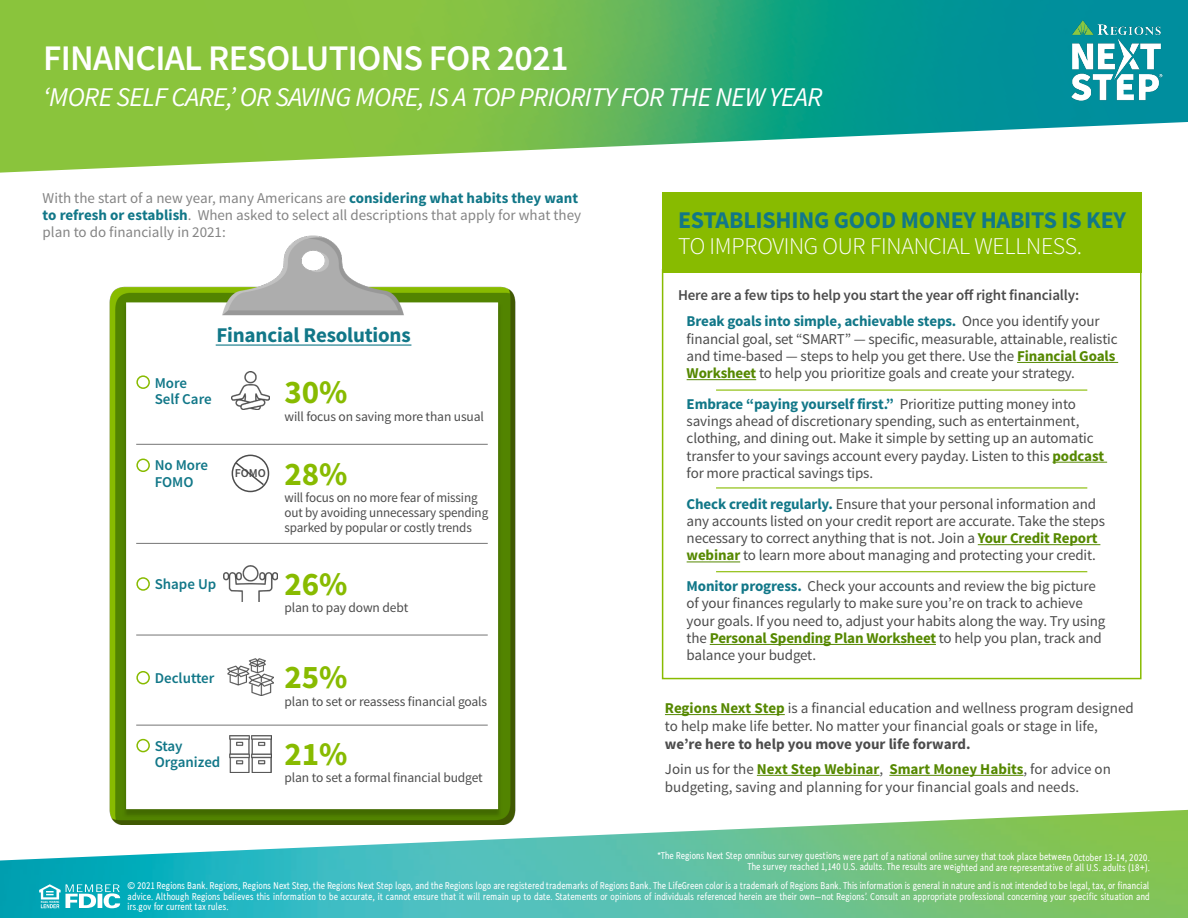
<style>
.page{position:relative;width:1188px;height:918px;background:#fff}
.page>*{position:absolute;margin:0;border:0;box-sizing:border-box;transform-origin:0 0}
.No_Spacing_wrd_4{font:600 36px "Source Sans Pro";letter-spacing:-.02em;color:#fff}
.Paragraph_Style_1{font:700 33px "Source Sans Pro";color:#8b0}
.Normal_wrd_4{font:italic 27px "Source Sans Pro";letter-spacing:-.02em;color:#fff}
.Paragraph_Style_1-2{font:700 24px/25.5px "Source Sans Pro";letter-spacing:-.01em;color:#178}
.Paragraph_Style_1-3{font:700 21px "Source Sans Pro";letter-spacing:-.01em;color:#178}
.Paragraph_Style_1-4{font:15px/17.2px "Source Sans Pro";letter-spacing:-.01em;color:#4c4c4c}
.Paragraph_Style_1-5{font:15px/17.2px "Source Sans Pro";color:#848484}
.Paragraph_Style_1-6{font:600 15px "Source Sans Pro";letter-spacing:-.01em;color:#4c4c4c}
.t1{font:600 15px/16.5px "Source Sans Pro";color:#178}
.Paragraph_Style_1-7{font:13.5px/15px "Source Sans Pro";letter-spacing:-.01em;color:#4c4c4c}
.t2{font:600 12px "Source Sans Pro";color:#4c4c4c}
.t3{font:10.5px/10.5px "Regions Sans Condensed";letter-spacing:-.005em;color:#fff;text-align:right}
.s1{font-weight:700;color:#178}
.s2{font-weight:300;color:#fff}
.s3{font-weight:700;color:#580}
.s4{font-weight:700}
</style>
<div class="page">
<img style="left:0;top:0;width:1188px;height:173px">
<img style="left:1072px;top:21px;width:92px;height:79px">
<hr style="left:665px;top:714px;width:120px;height:1px;background:#580">
<hr style="left:757px;top:775px;width:123px;height:1px;background:#580">
<hr style="left:889px;top:775px;width:135px;height:1px;background:#580">
<hr style="left:1017px;top:362px;width:101px;height:1px;background:#580">
<hr style="left:687px;top:379px;width:69px;height:1px;background:#580">
<hr style="left:1052px;top:462px;width:55px;height:1px;background:#580">
<hr style="left:978px;top:544px;width:122px;height:1px;background:#580">
<hr style="left:687px;top:562px;width:53px;height:1px;background:#580">
<hr style="left:710px;top:644px;width:226px;height:1px;background:#580">
<hr style="left:716px;top:571px;width:371px;height:1px;background:#8b0">
<hr style="left:716px;top:487px;width:371px;height:2px;background:#8b0">
<hr style="left:716px;top:390px;width:371px;height:1px;background:#8b0">
<img style="left:0;top:810px;width:1188px;height:108px">
<svg style="left:39px;top:884px;width:81px;height:24px"></svg>
<div style="left:662px;top:193px;width:480px;height:80px;background:#8b0"></div>
<img style="left:109px;top:235px;width:408px;height:589px">
<img style="left:232px;top:372px;width:37px;height:38px">
<div style="left:136px;top:375px;width:14px;height:14px;border:2px solid #8b0;border-radius:50%"></div>
<img style="left:228px;top:658px;width:45px;height:38px">
<div style="left:136px;top:671px;width:14px;height:13px;border:2px solid #8b0;border-radius:50%"></div>
<img style="left:230px;top:735px;width:41px;height:38px">
<div style="left:136px;top:739px;width:14px;height:13px;border:2px solid #8b0;border-radius:50%"></div>
<hr style="left:136px;top:725px;width:352px;height:1px;background:#848484">
<hr style="left:136px;top:634px;width:352px;height:2px;background:#848484">
<hr style="left:136px;top:543px;width:352px;height:1px;background:#848484">
<hr style="left:136px;top:444px;width:352px;height:1px;background:#848484">
<hr style="left:216px;top:345px;width:195px;height:1px;background:#178">
<div style="left:136px;top:459px;width:14px;height:13px;border:2px solid #8b0;border-radius:50%"></div>
<svg style="left:231px;top:454px;width:39px;height:39px"></svg>
<div style="left:136px;top:577px;width:14px;height:14px;border:2px solid #8b0;border-radius:50%"></div>
<img style="left:223px;top:566px;width:54px;height:35px">
<p class="No_Spacing_wrd_4" style="left:43px;top:34px;width:527px">FINANCIAL RESOLUTIONS FOR 2021</p>
<p class="Normal_wrd_4" style="left:43px;top:80px;width:781px">‘MORE SELF CARE,’ OR SAVING MORE, IS A TOP PRIORITY FOR THE NEW YEAR</p>
<p class="Paragraph_Style_1-5" style="left:43px;top:189px;width:540px">With the start of a new year, many Americans are <span class="s1">considering what habits they want to refresh or establish</span>. When asked to select all descriptions that apply for what they plan to do financially in 2021:</p>
<p class="Paragraph_Style_1-3" style="left:216px;top:321px;width:196px">Financial Resolutions</p>
<p class="t1" style="left:155px;top:374px;width:59px">More<br>Self Care</p>
<p class="t1" style="left:155px;top:457px;width:55px">No More<br>FOMO</p>
<p class="t2" style="left:235px;top:465px;width:33px">FOMO</p>
<p class="t1" style="left:155px;top:576px;width:63px">Shape Up</p>
<p class="Paragraph_Style_1" style="left:284px;top:370px;width:65px">30%</p>
<p class="Paragraph_Style_1-7" style="left:284px;top:409px;width:201px">will focus on saving more than usual</p>
<p class="Paragraph_Style_1" style="left:284px;top:452px;width:65px">28%</p>
<p class="Paragraph_Style_1-7" style="left:284px;top:491px;width:205px">will focus on no more fear of missing out by avoiding unnecessary spending sparked by popular or costly trends</p>
<p class="Paragraph_Style_1" style="left:284px;top:563px;width:65px">26%</p>
<p class="Paragraph_Style_1-7" style="left:284px;top:601px;width:125px">plan to pay down debt</p>
<p class="t1" style="left:155px;top:669px;width:61px">Declutter</p>
<p class="t1" style="left:155px;top:738px;width:67px">Stay<br>Organized</p>
<p class="Paragraph_Style_1" style="left:284px;top:656px;width:65px">25%</p>
<p class="Paragraph_Style_1-7" style="left:284px;top:694px;width:204px">plan to set or reassess financial goals</p>
<p class="Paragraph_Style_1" style="left:284px;top:733px;width:65px">21%</p>
<p class="Paragraph_Style_1-7" style="left:284px;top:771px;width:200px">plan to set a formal financial budget</p>
<p class="Paragraph_Style_1-2" style="left:678px;top:208px;width:450px">ESTABLISHING GOOD MONEY HABITS IS KEY<br><span class="s2">TO IMPROVING OUR FINANCIAL WELLNESS.</span></p>
<p class="Paragraph_Style_1-6" style="left:678px;top:285px;width:403px">Here are a few tips to help you start the year off right financially:</p>
<p class="Paragraph_Style_1-4" style="left:687px;top:313px;width:432px"><span class="s1">Break goals into simple, achievable steps.</span> Once you identify your financial goal, set “SMART” — specific, measurable, attainable, realistic and time-based — steps to help you get there. Use the <span class="s3">Financial Goals Worksheet</span> to help you prioritize goals and create your strategy.</p>
<p class="Paragraph_Style_1-4" style="left:687px;top:396px;width:419px"><span class="s1">Embrace “paying yourself first.”</span> Prioritize putting money into savings ahead of discretionary spending, such as entertainment, clothing, and dining out. Make it simple by setting up an automatic transfer to your savings account every payday. Listen to this <span class="s3">podcast </span>for more practical savings tips.</p>
<p class="Paragraph_Style_1-4" style="left:687px;top:495px;width:420px"><span class="s1">Check credit regularly.</span> Ensure that your personal information and any accounts listed on your credit report are accurate. Take the steps necessary to correct anything that is not. Join a <span class="s3">Your Credit Report webinar</span> to learn more about managing and protecting your credit.</p>
<p class="Paragraph_Style_1-4" style="left:687px;top:578px;width:420px"><span class="s1">Monitor progress.</span> Check your accounts and review the big picture of your finances regularly to make sure you’re on track to achieve your goals. If you need to, adjust your habits along the way. Try using the <span class="s3">Personal Spending Plan Worksheet</span> to help you plan, track and balance your budget.</p>
<p class="Paragraph_Style_1-4" style="left:665px;top:699px;width:470px;line-height:18px"><span class="s3">Regions Next Step</span> is a financial education and wellness program designed to help make life better. No matter your financial goals or stage in life, <span class="s4">we’re here to help you move your life forward.</span></p>
<p class="Paragraph_Style_1-4" style="left:665px;top:760px;width:447px;line-height:18px">Join us for the <span class="s3">Next Step Webinar</span>, <span class="s3">Smart Money Habits</span>, for advice on budgeting, saving and planning for your financial goals and needs.</p>
<p class="t3" style="left:657px;top:851px;width:494px">*The Regions Next Step omnibus survey questions were part of a national online survey that took place between October 13-14, 2020.<br>The survey reached 1,140 U.S. adults. The results are weighted and are representative of all U.S. adults (18+).</p>
<p class="t3" style="left:128px;top:881px;width:1024px;text-align:justify">© 2021 Regions Bank. Regions, Regions Next Step, the Regions Next Step logo, and the Regions logo are registered trademarks of Regions Bank. The LifeGreen color is a trademark of Regions Bank. This information is general in nature and is not intended to be legal, tax, or financial advice. Although Regions believes this information to be accurate, it cannot ensure that it will remain up to date. Statements or opinions of individuals referenced herein are their own—not Regions’. Consult an appropriate professional concerning your specific situation and irs.gov for current tax rules.</p>
</div>
